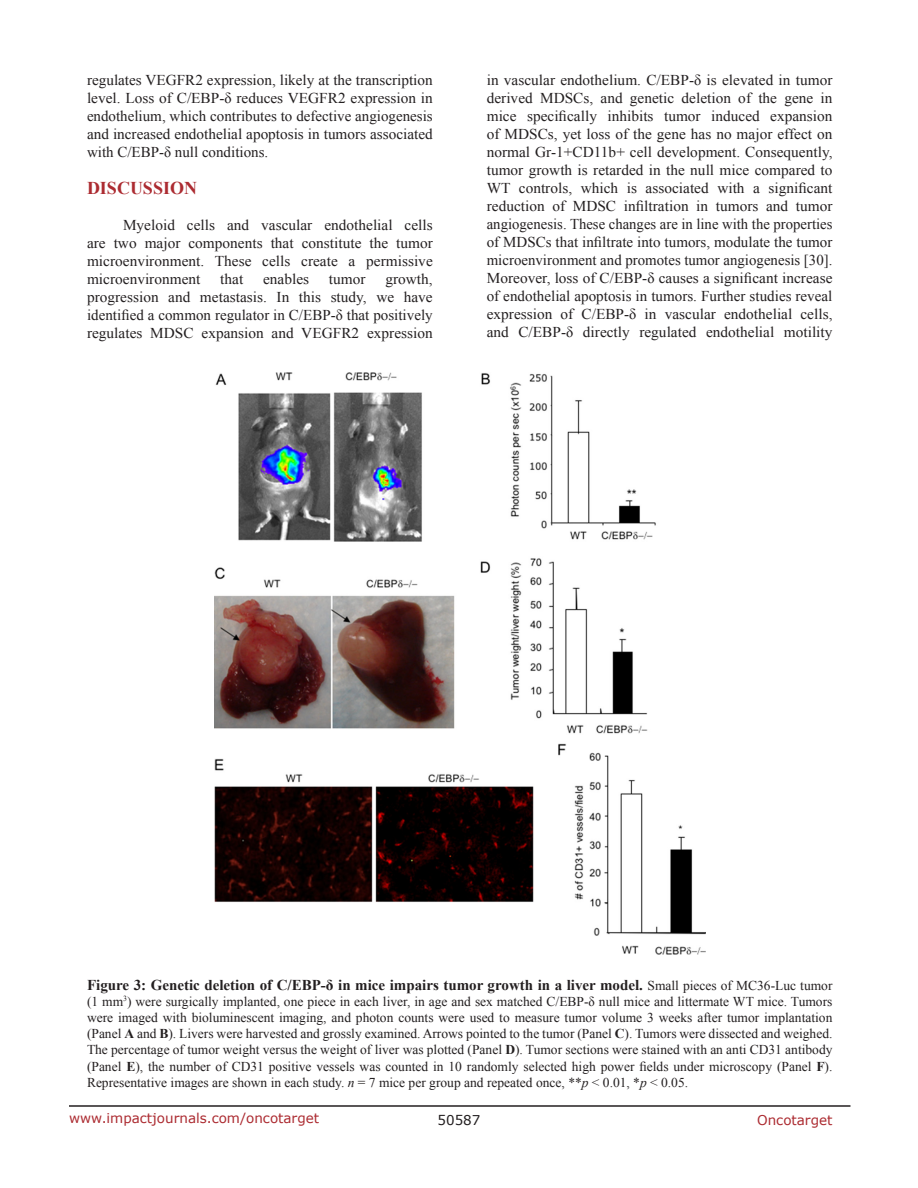
<style>
.page{position:relative;width:918px;height:1188px;background:#fff}
.page>*{position:absolute;margin:0;border:0;box-sizing:border-box;transform-origin:0 0}
.Heading{font:700 18px "Times New Roman";color:#ac2b31}
.BodyText{font:15px/18px "Times New Roman";color:#231f20;text-align:justify}
.FigureText{font:700 15px "Times New Roman";color:#231f20}
.FigureText-2{font:13.5px/16.2px "Times New Roman";color:#231f20;text-align:justify}
.t1{font:13.5px "Verdana";color:#ac2b31}
.t2{font:13.5px "Verdana";color:#231f20}
.s1{font-weight:400;font-size:13.5px}
.s2{font-weight:700}
.s3{font-style:italic}
</style>
<div class="page">
<hr style="left:69px;top:1105px;width:781px;height:2px;background:#231f20">
<img style="left:214px;top:372px;width:491px;height:583px">
<p class="BodyText" style="left:87px;top:71px;width:347px">regulates VEGFR2 expression, likely at the transcription level. Loss of C/EBP-δ reduces VEGFR2 expression in endothelium, which contributes to defective angiogenesis and increased endothelial apoptosis in tumors associated with C/EBP-δ null conditions.</p>
<p class="Heading" style="left:87px;top:176px;width:112px">DISCUSSION</p>
<p class="BodyText" style="left:87px;top:216px;width:347px;text-indent:36px">Myeloid cells and vascular endothelial cells are two major components that constitute the tumor microenvironment. These cells create a permissive microenvironment</p>
<p class="BodyText" style="left:87px;top:270px;width:347px;text-indent:298px">growth, progression and metastasis. In this study, we have identified a common regulator in C/EBP-δ that positively regulates MDSC expansion and VEGFR2 expression</p>
<p class="BodyText" style="left:220px;top:270px;width:25px">that</p>
<p class="BodyText" style="left:263px;top:270px;width:48px">enables</p>
<p class="BodyText" style="left:329px;top:270px;width:38px">tumor</p>
<p class="BodyText" style="left:487px;top:71px;width:347px">in vascular endothelium. C/EBP-δ is elevated in tumor derived MDSCs, and genetic deletion of the gene in mice specifically inhibits tumor induced expansion of MDSCs, yet loss of the gene has no major effect on normal Gr-1+CD11b+ cell development. Consequently, tumor growth is retarded in the null mice compared to WT controls, which is associated with a significant reduction of MDSC infiltration in tumors and tumor angiogenesis. These changes are in line with the properties of MDSCs that infiltrate into tumors, modulate the tumor microenvironment and promotes tumor angiogenesis [30].<br>Moreover, loss of C/EBP-δ causes a significant increase of endothelial apoptosis in tumors. Further studies reveal expression of C/EBP-δ in vascular endothelial cells, and C/EBP-δ directly regulated endothelial motility</p>
<p class="FigureText" style="left:87px;top:974px;width:747px">Figure 3: Genetic deletion of C/EBP-δ in mice impairs tumor growth in a liver model. <span class="s1">Small pieces of MC36-Luc tumor</span></p>
<p class="FigureText-2" style="left:87px;top:993px;width:747px">(1 mm<sup>3</sup>) were surgically implanted, one piece in each liver, in age and sex matched C/EBP-δ null mice and littermate WT mice. Tumors were imaged with bioluminescent imaging, and photon counts were used to measure tumor volume 3 weeks after tumor implantation (Panel <span class="s2">A</span> and <span class="s2">B</span>). Livers were harvested and grossly examined. Arrows pointed to the tumor (Panel <span class="s2">C</span>). Tumors were dissected and weighed.<br>The percentage of tumor weight versus the weight of liver was plotted (Panel <span class="s2">D</span>). Tumor sections were stained with an anti CD31 antibody (Panel <span class="s2">E</span>), the number of CD31 positive vessels was counted in 10 randomly selected high power fields under microscopy (Panel <span class="s2">F</span>).<br>Representative images are shown in each study. <span class="s3">n</span> = 7 mice per group and repeated once, **<span class="s3">p</span> &lt; 0.01, *<span class="s3">p</span> &lt; 0.05.</p>
<p class="t1" style="left:69px;top:1109px;width:252px">www.impactjournals.com/oncotarget</p>
<p class="t2" style="left:438px;top:1111px;width:44px">50587</p>
<p class="t1" style="left:757px;top:1111px;width:77px">Oncotarget</p>
</div>
